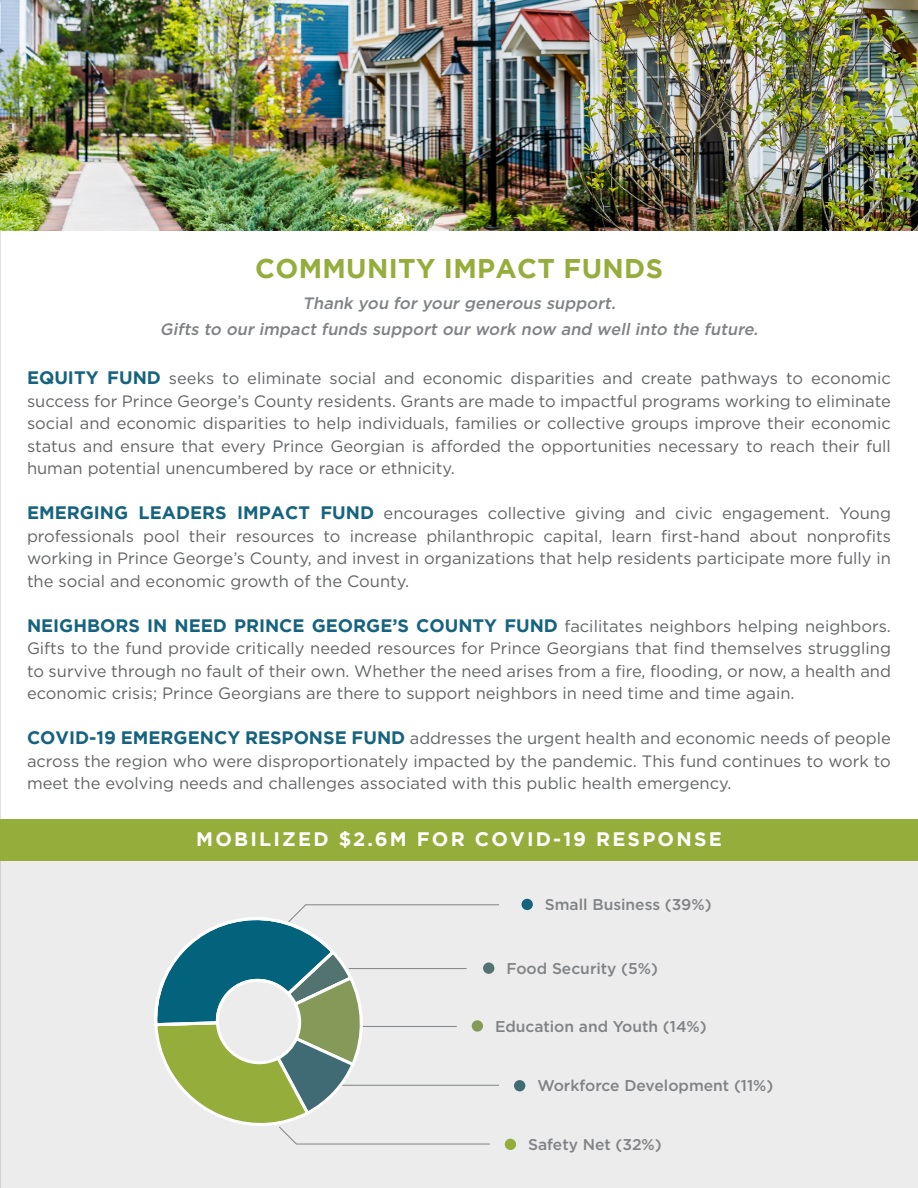
<style>
.page{position:relative;width:918px;height:1188px;background:#fff}
.page>*{position:absolute;margin:0;border:0;box-sizing:border-box;transform-origin:0 0}
.t1{font:700 27px "Gotham";letter-spacing:.015em;color:#95ad3b}
.t2{font:700 19.5px "Gotham";letter-spacing:.115em;color:#fff}
.t3{font:700 18px "Gotham";color:#15637e}
.t4{font:16.5px/22.5px "Gotham";color:#636466;text-align:justify}
.t5{font:italic 500 16.5px "Gotham";color:#808285}
.t6{font:500 15.6px "Gotham";color:#808285}
.s1{font-weight:700;font-size:18px;color:#15637e}
.s2{font-weight:400;font-size:16.5px;color:#636466}
</style>
<div class="page">
<img style="left:0;top:0;width:1px;height:1188px">
<img style="left:0;top:0;width:918px;height:230px">
<div style="left:0;top:861px;width:918px;height:327px;background:#ececec"></div>
<hr style="left:349px;top:1026px;width:108px;height:1px;background:#808285">
<hr style="left:306px;top:904px;width:193px;height:1px;background:#808285">
<hr style="left:349px;top:968px;width:118px;height:1px;background:#808285">
<div style="left:522px;top:899px;width:11px;height:11px;background:#15637e;border-radius:50%"></div>
<div style="left:483px;top:963px;width:11px;height:11px;background:#527370;border-radius:50%"></div>
<div style="left:514px;top:1080px;width:11px;height:11px;background:#406b75;border-radius:50%"></div>
<div style="left:505px;top:1139px;width:11px;height:11px;background:#94ad3b;border-radius:50%"></div>
<div style="left:472px;top:1020px;width:11px;height:12px;background:#859959;border-radius:50%"></div>
<hr style="left:334px;top:1085px;width:165px;height:1px;background:#808285">
<hr style="left:296px;top:1144px;width:194px;height:1px;background:#808285">
<svg style="left:154px;top:904px;width:211px;height:241px"></svg>
<div style="left:0;top:820px;width:918px;height:41px;background:#95ad3b"></div>
<p class="t1" style="left:255px;top:252px;width:409px">COMMUNITY IMPACT FUNDS</p>
<p class="t5" style="left:303px;top:294px;width:318px">Thank you for your generous support.</p>
<p class="t5" style="left:160px;top:319px;width:603px">Gifts to our impact funds support our work now and well into the future.</p>
<p class="t4" style="left:27px;top:367px;width:866px"><span class="s1">EQUITY FUND</span> seeks to eliminate social and economic disparities and create pathways to economic success for Prince George’s County residents. Grants are made to impactful programs working to eliminate social and economic disparities to help individuals, families or collective groups improve their economic status and ensure that every Prince Georgian is afforded the opportunities necessary to reach their full human potential unencumbered by race or ethnicity.</p>
<p class="t4" style="left:27px;top:502px;width:866px"><span class="s1">EMERGING LEADERS IMPACT FUND</span> encourages collective giving and civic engagement. Young professionals pool their resources to increase philanthropic capital, learn first-hand about nonprofits working in Prince George’s County, and invest in organizations that help residents participate more fully in the social and economic growth of the County.</p>
<p class="t3" style="left:27px;top:615px;width:866px">NEIGHBORS IN NEED PRINCE GEORGE’S COUNTY FUND <span class="s2">facilitates neighbors helping neighbors.</span></p>
<p class="t4" style="left:27px;top:637px;width:866px">Gifts to the fund provide critically needed resources for Prince Georgians that find themselves struggling to survive through no fault of their own. Whether the need arises from a fire, flooding, or now, a health and economic crisis; Prince Georgians are there to support neighbors in need time and time again.</p>
<p class="t4" style="left:27px;top:727px;width:865px"><span class="s1">COVID-19 EMERGENCY RESPONSE FUND</span> addresses the urgent health and economic needs of people across the region who were disproportionately impacted by the pandemic. This fund continues to work to meet the evolving needs and challenges associated with this public health emergency.</p>
<p class="t2" style="left:196px;top:828px;width:527px">MOBILIZED $2.6M FOR COVID-19 RESPONSE</p>
<p class="t6" style="left:545px;top:896px;width:168px">Small Business (39%)</p>
<p class="t6" style="left:506px;top:959px;width:153px">Food Security (5%)</p>
<p class="t6" style="left:495px;top:1017px;width:213px">Education and Youth (14%)</p>
<p class="t6" style="left:537px;top:1077px;width:238px">Workforce Development (11%)</p>
<p class="t6" style="left:528px;top:1136px;width:135px">Safety Net (32%)</p>
</div>
